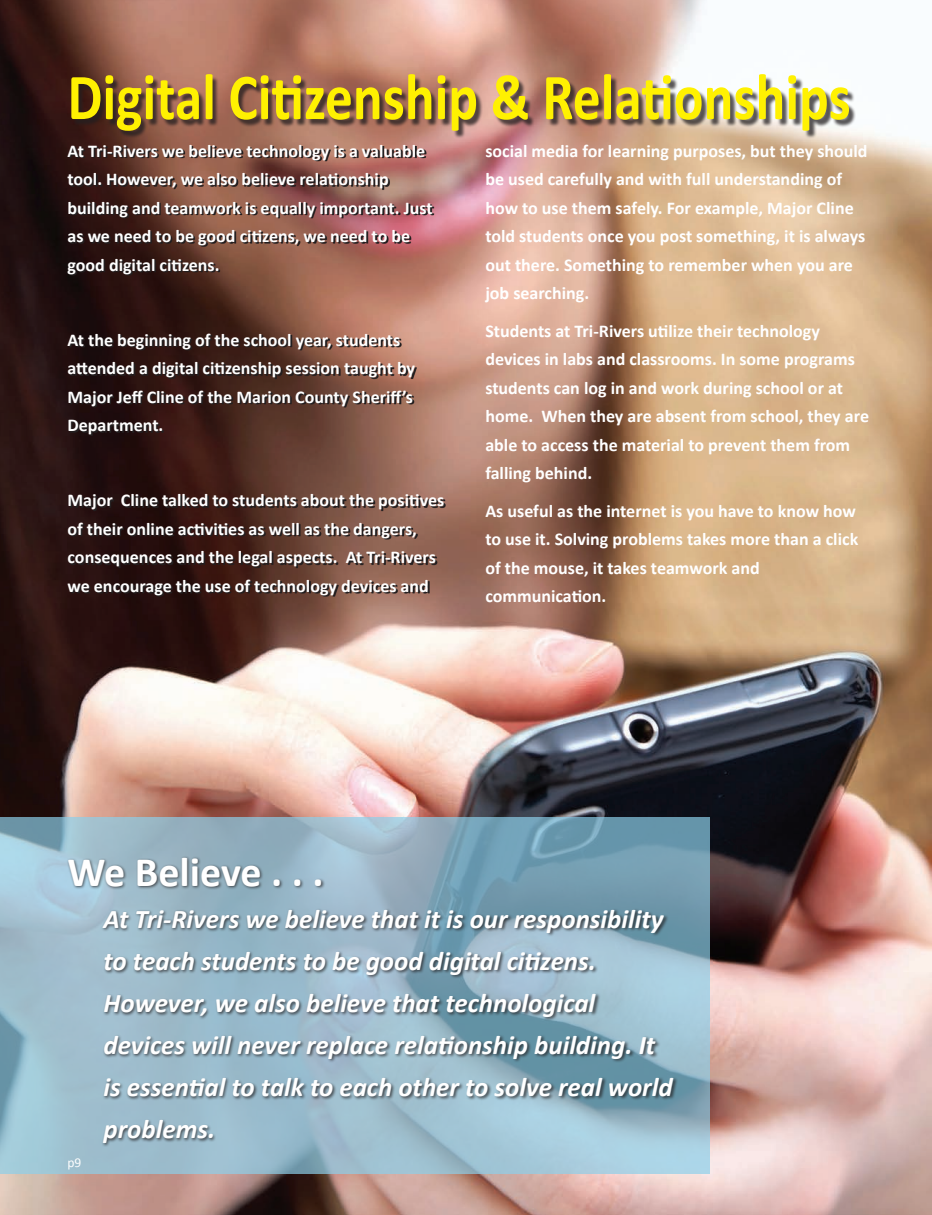
<style>
.page{position:relative;width:932px;height:1215px;background:#fff}
.page>*{position:absolute;margin:0;border:0;box-sizing:border-box;transform-origin:0 0}
.t1{font:700 66px "Calibri";color:#fff101;scale:.84 1}
.t2{font:700 42px "Calibri";color:#fff}
.t3{font:italic 700 27px/42px "Calibri";color:#fff}
.t4{font:700 18px/28.5px "Calibri";color:#fff}
.t5{font:13.5px "Calibri";color:#fff}
</style>
<div class="page">
<img style="left:0;top:0;width:931px;height:1215px">
<svg style="left:0;top:817px;width:709px;height:357px;background:#93b7c8"></svg>
<div style="left:67px;top:856px;width:611px;height:291px;background:#231f20;opacity:.75"></div>
<div style="left:73px;top:76px;width:783px;height:62px;background:#231f20;opacity:.75"></div>
<svg style="left:69px;top:146px;width:376px;height:450px;background:#623d34"></svg>
<h1 class="t1" style="left:68px;top:55px;width:933px">Digital Citizenship &amp; Relationships</h1>
<p class="t4" style="left:68px;top:137px;width:366px">At Tri-Rivers we believe technology is a valuable tool. However, we also believe relationship building and teamwork is equally important. Just as we need to be good citizens, we need to be good digital citizens.</p>
<p class="t4" style="left:68px;top:326px;width:349px">At the beginning of the school year, students attended a digital citizenship session taught by Major Jeff Cline of the Marion County Sheriff’s Department.</p>
<p class="t4" style="left:68px;top:486px;width:378px">Major Cline talked to students about the positives of their online activities as well as the dangers, consequences and the legal aspects. At Tri-Rivers we encourage the use of technology devices and</p>
<p class="t4" style="left:485px;top:136px;width:384px">social media for learning purposes, but they should be used carefully and with full understanding of how to use them safely. For example, Major Cline told students once you post something, it is always out there. Something to remember when you are job searching.</p>
<p class="t4" style="left:485px;top:316px;width:385px">Students at Tri-Rivers utilize their technology devices in labs and classrooms. In some programs students can log in and work during school or at home. When they are absent from school, they are able to access the material to prevent them from falling behind.</p>
<p class="t4" style="left:485px;top:496px;width:374px">As useful as the internet is you have to know how to use it. Solving problems takes more than a click of the mouse, it takes teamwork and communication.</p>
<h2 class="t2" style="left:68px;top:845px;width:258px">We Believe . . .</h2>
<p class="t3" style="left:104px;top:898px;width:570px">At Tri-Rivers we believe that it is our responsibility to teach students to be good digital citizens.<br>However, we also believe that technological devices will never replace relationship building. It is essential to talk to each other to solve real world problems.</p>
<p class="t5" style="left:68px;top:1154px;width:15px">p9</p>
</div>
